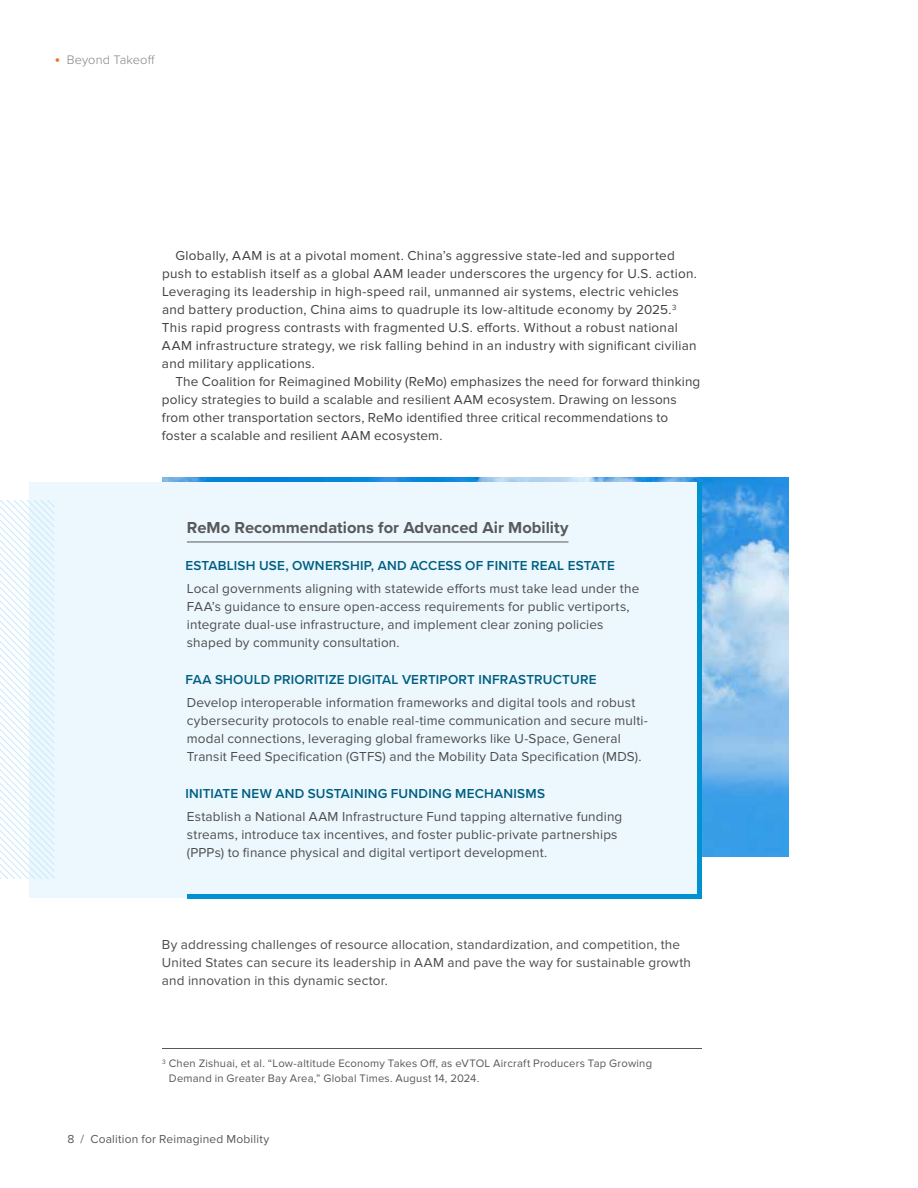
<style>
.page{position:relative;width:918px;height:1188px;background:#fff}
.page>*{position:absolute;margin:0;border:0;box-sizing:border-box;transform-origin:0 0}
.t1{font:500 28.5px "Proxima Nova";color:#f36f21}
.t2{font:700 16.5px "Proxima Nova";color:#58595b}
.t3{font:13.5px/18px "Proxima Nova";letter-spacing:.01em;color:#4d4d4f}
.t4{font:13.5px/18px "Proxima Nova";letter-spacing:.02em;color:#414042}
.t5{font:600 13.5px "Proxima Nova";letter-spacing:.015em;color:#005e81}
.t6{font:300 12.75px "Proxima Nova";letter-spacing:.01em;color:#808285}
.t7{font:12px "Proxima Nova";letter-spacing:.015em;color:#58595b}
.t8{font:11.25px/14.2px "Proxima Nova";letter-spacing:.02em;color:#58595b}
</style>
<div class="page">
<hr style="left:162px;top:1048px;width:540px;height:1px;background:#58595b">
<img style="left:162px;top:478px;width:626px;height:378px">
<div style="left:30px;top:483px;width:672px;height:415px;background:#ecf8fe"></div>
<hr style="left:187px;top:542px;width:382px;height:1px;background:#58595b">
<hr style="left:698px;top:482px;width:4px;height:417px;background:#0091d1">
<div style="left:187px;top:894px;width:515px;height:5px;background:#0091d1"></div>
<svg style="left:0;top:500px;width:55px;height:378px"></svg>
<h1 class="t1" style="left:54px;top:36px;width:8px">·</h1>
<p class="t6" style="left:67px;top:50px;width:90px">Beyond Takeoff</p>
<p class="t4" style="left:162px;top:247px;width:537px;text-indent:14px">Globally, AAM is at a pivotal moment. China’s aggressive state-led and supported push to establish itself as a global AAM leader underscores the urgency for U.S. action.<br>Leveraging its leadership in high-speed rail, unmanned air systems, electric vehicles and battery production, China aims to quadruple its low-altitude economy by 2025.<sup>3<br></sup>This rapid progress contrasts with fragmented U.S. efforts. Without a robust national AAM infrastructure strategy, we risk falling behind in an industry with significant civilian and military applications.</p>
<p class="t4" style="left:162px;top:373px;width:540px;text-indent:14px">The Coalition for Reimagined Mobility (ReMo) emphasizes the need for forward thinking policy strategies to build a scalable and resilient AAM ecosystem. Drawing on lessons from other transportation sectors, ReMo identified three critical recommendations to foster a scalable and resilient AAM ecosystem.</p>
<p class="t2" style="left:187px;top:515px;width:383px">ReMo Recommendations for Advanced Air Mobility</p>
<p class="t5" style="left:185px;top:556px;width:431px">ESTABLISH USE, OWNERSHIP, AND ACCESS OF FINITE REAL ESTATE</p>
<p class="t3" style="left:187px;top:580px;width:454px">Local governments aligning with statewide efforts must take lead under the FAA’s guidance to ensure open-access requirements for public vertiports, integrate dual-use infrastructure, and implement clear zoning policies shaped by community consultation.</p>
<p class="t5" style="left:185px;top:670px;width:413px">FAA SHOULD PRIORITIZE DIGITAL VERTIPORT INFRASTRUCTURE</p>
<p class="t3" style="left:187px;top:693px;width:463px">Develop interoperable information frameworks and digital tools and robust cybersecurity protocols to enable real-time communication and secure multi&shy;modal connections, leveraging global frameworks like U-Space, General Transit Feed Specification (GTFS) and the Mobility Data Specification (MDS).</p>
<p class="t5" style="left:185px;top:784px;width:361px">INITIATE NEW AND SUSTAINING FUNDING MECHANISMS</p>
<p class="t3" style="left:187px;top:807px;width:437px">Establish a National AAM Infrastructure Fund tapping alternative funding streams, introduce tax incentives, and foster public-private partnerships (PPPs) to finance physical and digital vertiport development.</p>
<p class="t3" style="left:162px;top:936px;width:531px">By addressing challenges of resource allocation, standardization, and competition, the<br>United States can secure its leadership in AAM and pave the way for sustainable growth and innovation in this dynamic sector.</p>
<p class="t8" style="left:169px;top:1057px;width:485px;text-indent:-7px"><sup>3</sup> Chen Zishuai, et al. “Low-altitude Economy Takes Off, as eVTOL Aircraft Producers Tap Growing<br>Demand in Greater Bay Area,” Global Times. August 14, 2024.</p>
<p class="t7" style="left:68px;top:1133px;width:203px">8 / Coalition for Reimagined Mobility</p>
</div>
